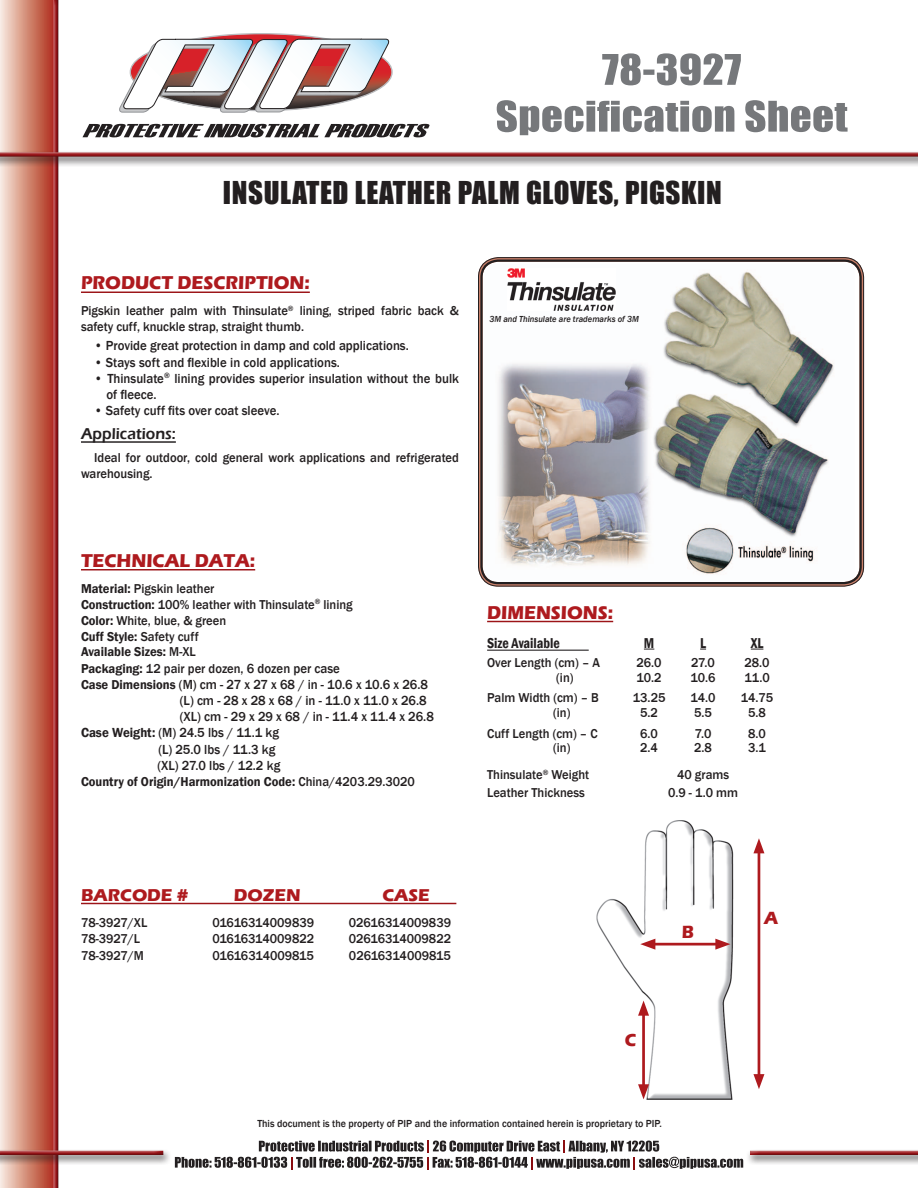
<style>
.page{position:relative;width:918px;height:1188px;background:#fff}
.page>*{position:absolute;margin:0;border:0;box-sizing:border-box;transform-origin:0 0}
.t1{font:28.95px "Impact";letter-spacing:.02em;color:#231f20}
.t2{font:700 19.05px "Eras ITC";color:#ae1a1e;scale:.95 1}
.t3{font:700 18.15px "Eras ITC";color:#ae1a1e;scale:.95 1}
.t4{font:700 17.7px "Eras ITC";color:#ae1a1e}
.header_small{font:600 16.2px "Eras ITC";color:#231f20;scale:.95 1}
.body_text{font:600 condensed 14.7px "Franklin Gothic";color:#231f20;scale:.95 1}
.body_text-2{font:500 13.5px/16.2px "Franklin Gothic";color:#231f20;scale:.95 1}
.body_text-3{font:500 13.2px/15.9px "Franklin Gothic";color:#231f20;scale:.95 1}
.body_text-4{font:600 13.2px "Franklin Gothic";color:#231f20;scale:.95 1}
.body_text-5{font:500 10.5px "Franklin Gothic";color:#231f20;scale:.95 1}
.body_text-6{font:italic 500 9px "Franklin Gothic";color:#231f20;scale:.95 1}
.s1{font-weight:600}
.s2{font-weight:500}
.s3{font-size:13.5px}
.s4{font-weight:600;font-size:13.2px}
</style>
<div class="page">
<img style="left:596px;top:820px;width:138px;height:280px">
<hr style="left:758px;top:848px;width:2px;height:231px;background:#ae1a1e">
<svg style="left:753px;top:838px;width:11px;height:15px"></svg>
<svg style="left:753px;top:1074px;width:11px;height:15px"></svg>
<hr style="left:650px;top:943px;width:71px;height:3px;background:#ae1a1e">
<svg style="left:715px;top:939px;width:15px;height:11px"></svg>
<svg style="left:640px;top:939px;width:15px;height:11px"></svg>
<hr style="left:642px;top:1011px;width:3px;height:78px;background:#ae1a1e">
<svg style="left:638px;top:1001px;width:11px;height:15px"></svg>
<svg style="left:638px;top:1084px;width:11px;height:15px"></svg>
<div style="left:0;top:0;width:56px;height:1188px;background:linear-gradient(to right,#f8ecdc,#ae2a15)"></div>
<div style="left:53px;top:0;width:8px;height:1188px;background:#231f20;opacity:.75"></div>
<img style="left:484px;top:264px;width:371px;height:317px">
<div style="left:478px;top:257px;width:386px;height:329px;border:1px solid #231f20;border-radius:20px"></div>
<div style="left:480px;top:260px;width:382px;height:324px;border:2px solid #231f20;border-radius:17px"></div>
<div style="left:0;top:149px;width:918px;height:18px;background:#231f20;opacity:.75"></div>
<div style="left:0;top:152px;width:918px;height:7px;background:#231f20;opacity:.75"></div>
<hr style="left:81px;top:292px;width:229px;height:1px;background:#9c1418">
<hr style="left:81px;top:441px;width:95px;height:2px;background:#231f20">
<hr style="left:487px;top:621px;width:126px;height:1px;background:#9c1418">
<hr style="left:487px;top:650px;width:102px;height:1px;background:#231f20">
<svg style="left:751px;top:649px;width:12px;height:1px"></svg>
<svg style="left:175px;top:1141px;width:568px;height:28px"></svg>
<hr style="left:81px;top:903px;width:375px;height:1px;background:#9c1418">
<hr style="left:81px;top:569px;width:174px;height:1px;background:#9c1418">
<svg style="left:497px;top:100px;width:351px;height:35px"></svg>
<svg style="left:602px;top:53px;width:139px;height:32px"></svg>
<div style="left:0;top:1148px;width:171px;height:17px;background:#231f20;opacity:.75"></div>
<div style="left:0;top:1150px;width:165px;height:7px;background:#231f20;opacity:.75"></div>
<div style="left:745px;top:1148px;width:173px;height:17px;background:#231f20;opacity:.75"></div>
<div style="left:750px;top:1150px;width:168px;height:7px;background:#231f20;opacity:.75"></div>
<svg style="left:83px;top:124px;width:347px;height:13px"></svg>
<svg style="left:119px;top:34px;width:273px;height:79px"></svg>
<img style="left:507px;top:268px;width:108px;height:42px">
<p class="t1" style="left:223px;top:171px;width:500px">INSULATED LEATHER PALM GLOVES, PIGSKIN</p>
<p class="t2" style="left:81px;top:272px;width:242px">PRODUCT DESCRIPTION:</p>
<p class="body_text-3" style="left:81px;top:303px;width:399px">Pigskin leather palm with Thinsulate<sup>®</sup> lining, striped fabric back &amp; safety cuff, knuckle strap, straight thumb.</p>
<p class="body_text-2" style="left:94px;top:338px;width:333px">• Provide great protection in damp and cold applications.</p>
<p class="body_text-2" style="left:94px;top:354px;width:260px">• Stays soft and flexible in cold applications.</p>
<p class="body_text-2" style="left:106px;top:370px;width:373px;text-indent:-12px">• Thinsulate<sup>®</sup> lining provides superior insulation without the bulk of fleece.</p>
<p class="body_text-2" style="left:94px;top:403px;width:196px">• Safety cuff fits over coat sleeve.</p>
<p class="header_small" style="left:81px;top:425px;width:101px">Applications:</p>
<p class="body_text-3" style="left:81px;top:450px;width:399px;text-indent:13px">Ideal for outdoor, cold general work applications and refrigerated warehousing.</p>
<p class="body_text-6" style="left:489px;top:314px;width:159px">3M and Thinsulate are trademarks of 3M</p>
<p class="t2" style="left:81px;top:550px;width:185px">TECHNICAL DATA:</p>
<p class="body_text-3" style="left:81px;top:581px;width:142px"><span class="s1">Material:</span> Pigskin leather</p>
<p class="body_text-3" style="left:81px;top:597px;width:288px"><span class="s1">Construction:</span> 100% leather with Thinsulate<sup>®</sup> lining</p>
<p class="body_text-3" style="left:81px;top:613px;width:154px"><span class="s1">Color:</span> White, blue, &amp; green</p>
<p class="body_text-4" style="left:81px;top:628px;width:125px">Cuff Style: <span class="s2">Safety cuff</span></p>
<p class="body_text-4" style="left:81px;top:644px;width:122px">Available Sizes: <span class="s2">M-XL</span></p>
<p class="body_text-3" style="left:81px;top:660px;width:274px"><span class="s1">Packaging:</span> 12 pair per dozen, <span class="s3">6 dozen per case</span></p>
<p class="body_text-2" style="left:81px;top:676px;width:367px"><span class="s4">Case Dimensions</span> (M) cm - 27 x 27 x 68 / in - 10.6 x 10.6 x 26.8</p>
<p class="body_text-2" style="left:180px;top:693px;width:261px">(L) cm - 28 x 28 x 68 / in - 11.0 x 11.0 x 26.8</p>
<p class="body_text-2" style="left:180px;top:709px;width:269px">(XL) cm - 29 x 29 x 68 / in - 11.4 x 11.4 x 26.8</p>
<p class="body_text-2" style="left:81px;top:725px;width:210px"><span class="s1">Case Weight:</span> (M) 24.5 lbs / 11.1 kg</p>
<p class="body_text-2" style="left:158px;top:741px;width:125px">(L) 25.0 lbs / 11.3 kg</p>
<p class="body_text-2" style="left:157px;top:757px;width:131px">(XL) 27.0 lbs / 12.2 kg</p>
<p class="body_text-4" style="left:81px;top:773px;width:353px">Country of Origin/Harmonization Code: <span class="s2">China/4203.29.3020</span></p>
<p class="t2" style="left:487px;top:601px;width:134px">DIMENSIONS:</p>
<p class="body_text" style="left:487px;top:633px;width:78px">Size Available</p>
<p class="body_text" style="left:644px;top:633px;width:13px">M</p>
<p class="body_text" style="left:700px;top:633px;width:8px">L</p>
<p class="body_text" style="left:751px;top:633px;width:15px">XL</p>
<p class="body_text-3" style="left:487px;top:655px;width:120px">Over Length (cm) – A</p>
<p class="body_text-3" style="left:637px;top:655px;width:28px">26.0</p>
<p class="body_text-3" style="left:691px;top:655px;width:26px">27.0</p>
<p class="body_text-3" style="left:745px;top:655px;width:28px">28.0</p>
<p class="body_text-3" style="left:556px;top:670px;width:20px">(in)</p>
<p class="body_text-3" style="left:637px;top:670px;width:28px">10.2</p>
<p class="body_text-3" style="left:691px;top:670px;width:28px">10.6</p>
<p class="body_text-3" style="left:744px;top:670px;width:28px">11.0</p>
<p class="body_text-3" style="left:487px;top:690px;width:119px">Palm Width (cm) – B</p>
<p class="body_text-3" style="left:633px;top:690px;width:36px">13.25</p>
<p class="body_text-3" style="left:691px;top:690px;width:28px">14.0</p>
<p class="body_text-3" style="left:741px;top:690px;width:36px">14.75</p>
<p class="body_text-3" style="left:553px;top:705px;width:20px">(in)</p>
<p class="body_text-3" style="left:640px;top:705px;width:20px">5.2</p>
<p class="body_text-3" style="left:694px;top:705px;width:20px">5.5</p>
<p class="body_text-3" style="left:748px;top:705px;width:20px">5.8</p>
<p class="body_text-3" style="left:487px;top:725px;width:118px">Cuff Length (cm) – C</p>
<p class="body_text-3" style="left:640px;top:725px;width:20px">6.0</p>
<p class="body_text-3" style="left:695px;top:725px;width:19px">7.0</p>
<p class="body_text-3" style="left:748px;top:725px;width:20px">8.0</p>
<p class="body_text-3" style="left:553px;top:740px;width:20px">(in)</p>
<p class="body_text-3" style="left:640px;top:740px;width:20px">2.4</p>
<p class="body_text-3" style="left:694px;top:740px;width:20px">2.8</p>
<p class="body_text-3" style="left:748px;top:740px;width:20px">3.1</p>
<p class="body_text-3" style="left:487px;top:767px;width:109px">Thinsulate<sup>®</sup> Weight</p>
<p class="body_text-3" style="left:677px;top:767px;width:56px">40 grams</p>
<p class="body_text-3" style="left:487px;top:785px;width:104px">Leather Thickness</p>
<p class="body_text-3" style="left:668px;top:785px;width:75px">0.9 - 1.0 mm</p>
<p class="t4" style="left:81px;top:884px;width:109px">BARCODE #</p>
<p class="t4" style="left:234px;top:884px;width:68px">DOZEN</p>
<p class="t4" style="left:382px;top:884px;width:49px">CASE</p>
<p class="body_text-3" style="left:81px;top:915px;width:71px">78-3927/XL</p>
<p class="body_text-3" style="left:212px;top:915px;width:109px">01616314009839</p>
<p class="body_text-3" style="left:349px;top:915px;width:109px">02616314009839</p>
<p class="body_text-3" style="left:81px;top:931px;width:64px">78-3927/L</p>
<p class="body_text-3" style="left:212px;top:931px;width:109px">01616314009822</p>
<p class="body_text-3" style="left:349px;top:931px;width:109px">02616314009822</p>
<p class="body_text-3" style="left:81px;top:947px;width:68px">78-3927/M</p>
<p class="body_text-3" style="left:213px;top:947px;width:108px">01616314009815</p>
<p class="body_text-3" style="left:349px;top:947px;width:109px">02616314009815</p>
<p class="t3" style="left:625px;top:1030px;width:14px">C</p>
<p class="t3" style="left:682px;top:921px;width:14px">B</p>
<p class="t3" style="left:764px;top:907px;width:16px">A</p>
<p class="body_text-5" style="left:257px;top:1117px;width:427px">This document is the property of PIP and the information contained herein is proprietary to PIP.</p>
</div>
